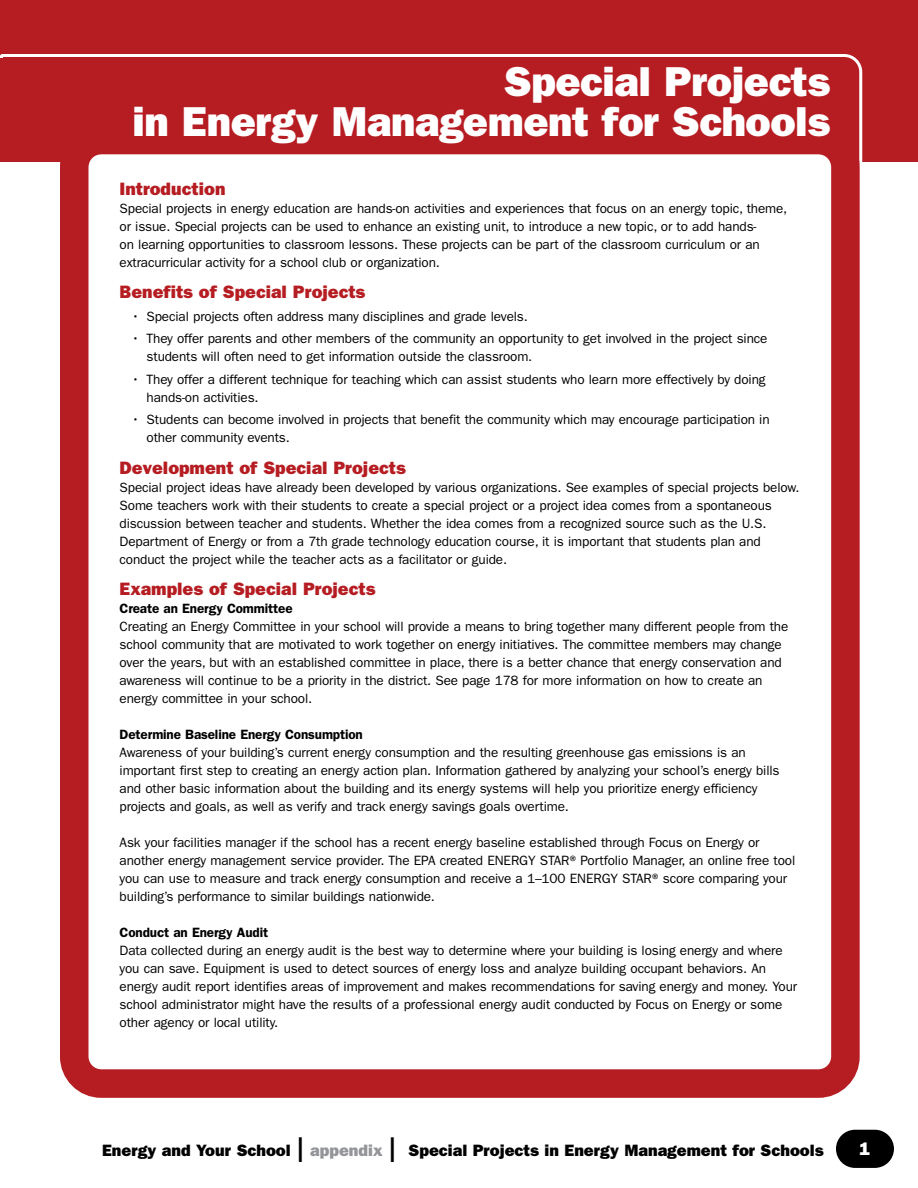
<style>
.page{position:relative;width:918px;height:1188px;background:#fff}
.page>*{position:absolute;margin:0;border:0;box-sizing:border-box;transform-origin:0 0}
.t1{font:42px/40.5px "ITC Franklin Gothic Std Hvy";letter-spacing:-.01em;color:#fff;text-align:right}
.t2{font:18px "ITC Franklin Gothic Std Hvy";color:#b61d22}
.t3{font:18px "ITC Franklin Gothic Std Hvy";color:#fff}
.t4{font:16.5px "ITC Franklin Gothic Std Hvy";color:#000}
.t5{font:13.5px/18px "ITC Franklin Gothic Std";letter-spacing:-.01em;color:#000}
.t6{font:600 13.5px "ITC Franklin Gothic Std";letter-spacing:-.01em;color:#000}
.s1{font-family:"ITC Franklin Gothic Std";font-size:36px}
.s2{color:#939598}
</style>
<div class="page">
<div style="left:836px;top:1130px;width:58px;height:38px;background:#000;border-radius:19px"></div>
<div style="left:0;top:0;width:918px;height:162px;background:#b61d22"></div>
<svg style="left:0;top:54px;width:863px;height:108px"></svg>
<div style="left:74px;top:140px;width:771px;height:944px;background:#fff;border-radius:27px"></div>
<div style="left:60px;top:126px;width:800px;height:972px;border:28px solid #b61d22;border-radius:27px"></div>
<div style="left:0;top:58px;width:14px;height:104px;background:#b61d22"></div>
<h1 class="t1" style="left:132px;top:61px;width:699px">Special Projects<br>in Energy Management for Schools</h1>
<h2 class="t2" style="left:120px;top:178px;width:107px">Introduction</h2>
<p class="t5" style="left:120px;top:199px;width:669px">Special projects in energy education are hands-on activities and experiences that focus on an energy topic, theme, or issue. Special projects can be used to enhance an existing unit, to introduce a new topic, or to add hands-<br>on learning opportunities to classroom lessons. These projects can be part of the classroom curriculum or an extracurricular activity for a school club or organization.</p>
<h2 class="t2" style="left:120px;top:281px;width:247px">Benefits of Special Projects</h2>
<p class="t5" style="left:132px;top:307px;width:398px">• Special projects often address many disciplines and grade levels.</p>
<p class="t5" style="left:147px;top:330px;width:622px;text-indent:-15px">• They offer parents and other members of the community an opportunity to get involved in the project since students will often need to get information outside the classroom.</p>
<p class="t5" style="left:147px;top:370px;width:621px;text-indent:-15px">• They offer a different technique for teaching which can assist students who learn more effectively by doing hands-on activities.</p>
<p class="t5" style="left:147px;top:411px;width:625px;text-indent:-15px">• Students can become involved in projects that benefit the community which may encourage participation in other community events.</p>
<h2 class="t2" style="left:120px;top:457px;width:288px">Development of Special Projects</h2>
<p class="t5" style="left:120px;top:478px;width:682px">Special project ideas have already been developed by various organizations. See examples of special projects below.<br>Some teachers work with their students to create a special project or a project idea comes from a spontaneous discussion between teacher and students. Whether the idea comes from a recognized source such as the U.S.<br>Department of Energy or from a 7th grade technology education course, it is important that students plan and conduct the project while the teacher acts as a facilitator or guide.</p>
<h2 class="t2" style="left:120px;top:578px;width:257px">Examples of Special Projects</h2>
<p class="t6" style="left:120px;top:600px;width:175px">Create an Energy Committee</p>
<p class="t5" style="left:120px;top:618px;width:670px">Creating an Energy Committee in your school will provide a means to bring together many different people from the school community that are motivated to work together on energy initiatives. The committee members may change over the years, but with an established committee in place, there is a better chance that energy conservation and awareness will continue to be a priority in the district. See page 178 for more information on how to create an energy committee in your school.</p>
<p class="t6" style="left:120px;top:726px;width:245px">Determine Baseline Energy Consumption</p>
<p class="t5" style="left:120px;top:744px;width:662px">Awareness of your building’s current energy consumption and the resulting greenhouse gas emissions is an important first step to creating an energy action plan. Information gathered by analyzing your school’s energy bills and other basic information about the building and its energy systems will help you prioritize energy efficiency projects and goals, as well as verify and track energy savings goals overtime.</p>
<p class="t5" style="left:120px;top:834px;width:677px">Ask your facilities manager if the school has a recent energy baseline established through Focus on Energy or another energy management service provider. The EPA created ENERGY STAR® Portfolio Manager, an online free tool you can use to measure and track energy consumption and receive a 1–100 ENERGY STAR® score comparing your building’s performance to similar buildings nationwide.</p>
<p class="t6" style="left:120px;top:924px;width:150px">Conduct an Energy Audit</p>
<p class="t5" style="left:120px;top:942px;width:679px">Data collected during an energy audit is the best way to determine where your building is losing energy and where you can save. Equipment is used to detect sources of energy loss and analyze building occupant behaviors. An energy audit report identifies areas of improvement and makes recommendations for saving energy and money. Your school administrator might have the results of a professional energy audit conducted by Focus on Energy or some other agency or local utility.</p>
<p class="t4" style="left:102px;top:1141px;width:723px">Energy and Your School <span class="s1">l</span> <span class="s2">appendix</span> <span class="s1">l</span> Special Projects in Energy Management for Schools</p>
<h2 class="t3" style="left:860px;top:1138px;width:12px">1</h2>
</div>
